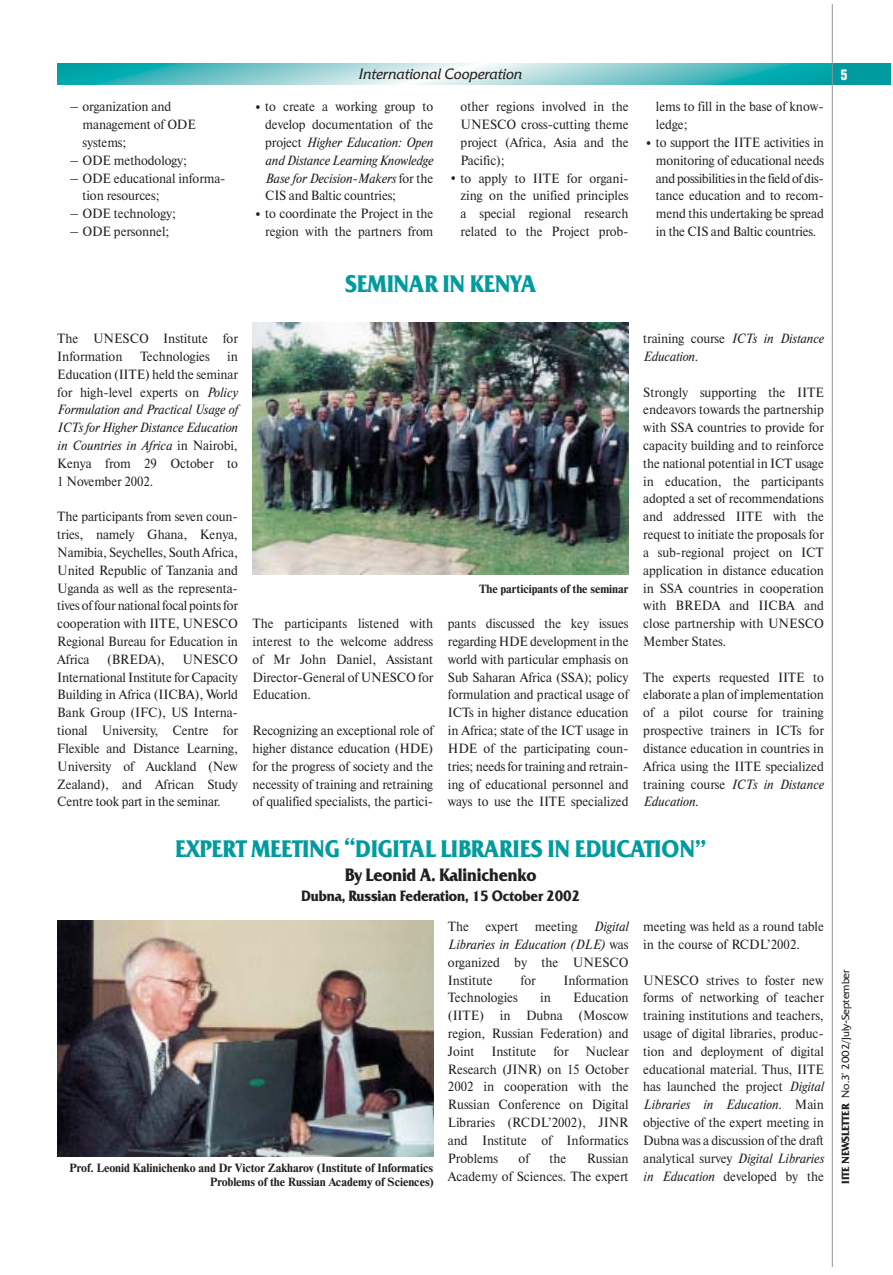
<style>
.page{position:relative;width:893px;height:1275px;background:#fff}
.page>*{position:absolute;margin:0;border:0;box-sizing:border-box;transform-origin:0 0}
.t1{font:700 23.7px "Friz Quadrata C";letter-spacing:-.005em;color:#009b9e;scale:.9 1}
.t2{font:700 17.85px "Friz Quadrata C";letter-spacing:-.005em;color:#231f1f;scale:.9 1}
.t3{font:700 14.85px "Friz Quadrata C";letter-spacing:-.005em;color:#231f1f;scale:.9 1}
.t4{font:italic 14.85px "Friz Quadrata C";letter-spacing:-.005em;color:#231f1f}
.t5{font:14.85px "Bastion Kontrast";color:#fff}
.t6{font:13.35px/17.9px "Newton C";color:#231f1f;text-align:justify;scale:.95 1}
.t7{font:italic 13.35px/17.9px "Newton C";letter-spacing:-.01em;color:#231f1f;scale:.95 1}
.t8{font:700 11.85px/13.4px "Newton C";letter-spacing:-.005em;color:#231f1f;text-align:right}
.t9{font:10.35px "Friz Quadrata C";letter-spacing:-.005em;color:#231f1f}
.s1{font-size:16.35px}
.s2{font-style:italic}
.s3{font-style:normal}
.s4{font-weight:700}
</style>
<div class="page">
<svg style="left:57px;top:63px;width:774px;height:21px"></svg>
<div style="left:832px;top:63px;width:58px;height:21px;background:#009b9e"></div>
<hr style="left:831px;top:4px;width:1px;height:1263px;background:#939497">
<img style="left:253px;top:322px;width:375px;height:252px">
<img style="left:57px;top:921px;width:376px;height:236px">
<p class="t6" style="left:83px;top:99px;width:121px;text-align:left;text-indent:-13px">– organization and management of ODE systems;</p>
<p class="t6" style="left:70px;top:152px;width:125px">– ODE methodology;</p>
<p class="t6" style="left:83px;top:170px;width:152px;text-indent:-13px">– ODE educational informa&shy;tion resources;</p>
<p class="t6" style="left:70px;top:206px;width:113px">– ODE technology;</p>
<p class="t6" style="left:70px;top:224px;width:106px">– ODE personnel;</p>
<p class="t4" style="left:359px;top:67px;width:165px">International Cooperation</p>
<p class="t5" style="left:840px;top:69px;width:8px">5</p>
<p class="t6" style="left:265px;top:99px;width:178px;text-indent:-13px"><span class="s1">•</span>to create a working group to develop documentation of the project <span class="s2">Higher Education: Open and Distance Learning Knowledge Base for Decision-Makers</span> for the CIS and Baltic countries;</p>
<p class="t6" style="left:253px;top:206px;width:191px;text-align:right"><span class="s1">•</span>to coordinate the Project in the region with the partners from</p>
<p class="t6" style="left:460px;top:99px;width:178px">other regions involved in the UNESCO cross-cutting theme project (Africa, Asia and the Pacific);</p>
<p class="t6" style="left:460px;top:170px;width:178px;text-indent:-13px"><span class="s1">•</span>to apply to IITE for organi&shy;zing on the unified principles a special regional research related to the Project prob-</p>
<h1 class="t1" style="left:345px;top:274px;width:214px">SEMINAR IN KENYA</h1>
<p class="t6" style="left:656px;top:99px;width:178px">lems to fill in the base of know&shy;ledge;</p>
<p class="t6" style="left:656px;top:135px;width:178px;text-indent:-13px"><span class="s1">•</span>to support the IITE activities in monitoring of educational needs and possibilities in the field of dis&shy;tance education and to recom&shy;mend this undertaking be spread in the CIS and Baltic countries.</p>
<p class="t6" style="left:57px;top:331px;width:191px">The UNESCO Institute for<br>Information</p>
<p class="t6" style="left:140px;top:348px;width:75px">Technologies</p>
<p class="t6" style="left:57px;top:348px;width:191px;text-indent:170px">in Education (IITE) held the seminar for high-level experts on <span class="s2">Policy Formulation and Practical Usage of ICTs for Higher Distance Education in Countries in Africa</span> in Nairobi, Kenya from 29 October to 1 November 2002.</p>
<p class="t6" style="left:57px;top:509px;width:191px">The participants from seven coun&shy;tries, namely Ghana, Kenya, Namibia, Seychelles, South Africa, United Republic of Tanzania and Uganda as well as the representa&shy;tives of four national focal points for cooperation with IITE, UNESCO Regional Bureau for Education in Africa</p>
<p class="t6" style="left:107px;top:651px;width:62px">(BREDA),</p>
<p class="t6" style="left:57px;top:651px;width:191px;text-indent:125px">UNESCO International Institute for Capacity Building in Africa (IICBA), World Bank Group (IFC), US Interna&shy;tional University, Centre for Flexible and Distance Learning, University of Auckland (New Zealand), and African Study Centre took part in the seminar.</p>
<p class="t6" style="left:253px;top:616px;width:191px">The participants listened with interest to the welcome address of Mr John Daniel, Assistant Director-General of UNESCO for Education.</p>
<p class="t6" style="left:253px;top:723px;width:191px">Recognizing an exceptional role of higher distance education (HDE) for the progress of society and the necessity of training and retraining of qualified specialists, the partici-</p>
<p class="t8" style="left:479px;top:583px;width:151px">The participants of the seminar</p>
<p class="t6" style="left:448px;top:616px;width:191px">pants discussed the key issues regarding HDE development in the world with particular emphasis on Sub Saharan Africa (SSA); policy formulation and practical usage of ICTs in higher distance education in Africa; state of the ICT usage in HDE of the participating coun&shy;tries; needs for training and retrain&shy;ing of educational personnel and ways to use the IITE specialized</p>
<p class="t7" style="left:643px;top:331px;width:191px"><span class="s3">training course</span> ICTs in Distance<br>Education<span class="s3">.</span></p>
<p class="t6" style="left:643px;top:384px;width:191px">Strongly supporting the IITE endeavors towards the partnership with SSA countries to provide for capacity building and to reinforce the national potential in ICT usage in education, the participants adopted a set of recommendations and addressed IITE with the request to initiate the proposals for a sub-regional project on ICT application in distance education in SSA countries in cooperation with BREDA and IICBA and close partnership with UNESCO Member States.</p>
<p class="t6" style="left:643px;top:669px;width:191px">The experts requested IITE to elaborate a plan of implementation of a pilot course for training prospective trainers in ICTs for distance education in countries in Africa using the IITE specialized training course <span class="s2">ICTs in Distance Education</span>.</p>
<h1 class="t1" style="left:175px;top:839px;width:591px">EXPERT MEETING “DIGITAL LIBRARIES IN EDUCATION”</h1>
<h2 class="t2" style="left:345px;top:868px;width:214px">By Leonid A. Kalinichenko</h2>
<p class="t3" style="left:301px;top:889px;width:311px">Dubna, Russian Federation, 15 October 2002</p>
<p class="t6" style="left:448px;top:919px;width:191px">The expert meeting <span class="s2">Digital Libraries in Education (DLE)</span> was organized by the UNESCO Institute</p>
<p class="t6" style="left:643px;top:919px;width:191px">meeting was held as a round table in the course of RCDL’2002.</p>
<p class="t6" style="left:643px;top:972px;width:191px">UNESCO strives to foster new forms of networking of teacher training institutions and teachers, usage of digital libraries, produc&shy;tion and deployment of digital educational material. Thus, IITE has launched the project <span class="s2">Digital Libraries in Education</span>. Main objective of the expert meeting in Dubna was a discussion of the draft analytical survey <span class="s2">Digital Libraries in Education</span> developed by the</p>
<p class="t6" style="left:520px;top:972px;width:17px">for</p>
<p class="t6" style="left:563px;top:972px;width:70px">Information</p>
<p class="t6" style="left:448px;top:990px;width:191px;text-indent:125px">Education (IITE) in Dubna (Moscow region, Russian Federation) and Joint</p>
<p class="t6" style="left:448px;top:990px;width:75px">Technologies</p>
<p class="t6" style="left:540px;top:990px;width:13px">in</p>
<p class="t6" style="left:448px;top:1043px;width:191px;text-indent:137px">Nuclear Research (JINR) on 15 October 2002 in cooperation with the Russian Conference on Digital Libraries (RCDL’2002), JINR and Institute of Informatics Problems</p>
<p class="t6" style="left:491px;top:1043px;width:49px">Institute</p>
<p class="t6" style="left:553px;top:1043px;width:17px">for</p>
<p class="t6" style="left:518px;top:1150px;width:13px">of</p>
<p class="t6" style="left:549px;top:1150px;width:19px">the</p>
<p class="t6" style="left:448px;top:1150px;width:191px;text-align:right">Russian<br>Academy of Sciences. The expert</p>
<p class="t8" style="left:69px;top:1162px;width:365px">Prof. Leonid Kalinichenko and Dr Victor Zakharov (Institute of Informatics<br>Problems of the Russian Academy of Sciences)</p>
<p class="t9" style="left:841px;top:1184px;width:216px;rotate:-90deg"><span class="s4">IITE NEWSLETTER</span> No.3’ 2002/July-September</p>
</div>
